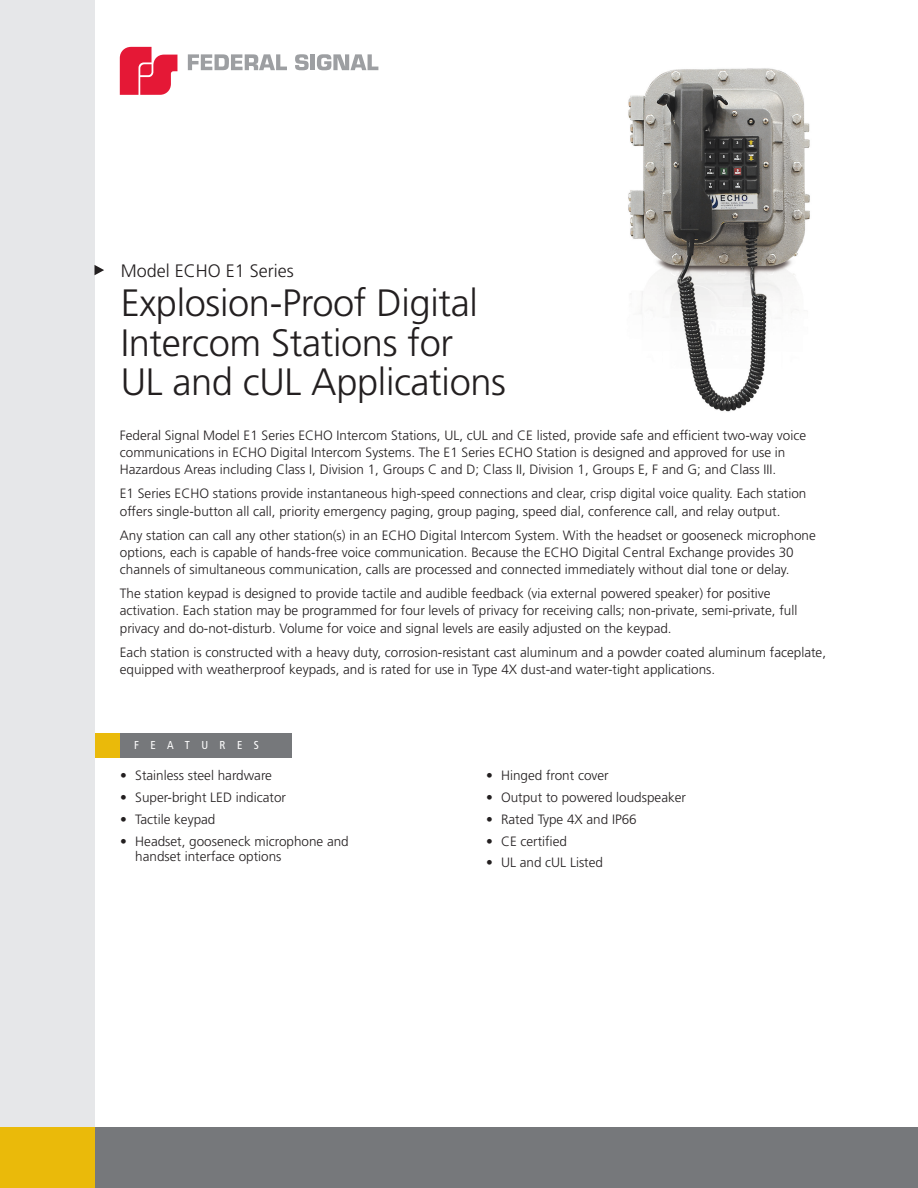
<style>
.page{position:relative;width:918px;height:1188px;background:#fff}
.page>*{position:absolute;margin:0;border:0;box-sizing:border-box;transform-origin:0 0}
.t1{font:300 38.1px/39.5px "Frutiger LT Std";letter-spacing:-.01em;color:#231f20}
.t2{font:300 18px "Frutiger LT Std";color:#231f20}
.t3{font:300 13.5px/17.2px "Frutiger LT Std";color:#231f20}
.t4{font:condensed 11.55px "Frutiger LT Std";letter-spacing:1em;color:#fff}
</style>
<div class="page">
<div style="left:94px;top:1127px;width:824px;height:61px;background:#76787b"></div>
<div style="left:0;top:0;width:94px;height:1188px;background:#e6e7e9"></div>
<div style="left:0;top:1127px;width:94px;height:61px;background:#eaba0a"></div>
<svg style="left:188px;top:54px;width:99px;height:16px"></svg>
<svg style="left:295px;top:54px;width:14px;height:16px"></svg>
<hr style="left:311px;top:54px;width:4px;height:16px;background:#9d9fa2">
<svg style="left:317px;top:54px;width:61px;height:16px"></svg>
<svg style="left:120px;top:47px;width:57px;height:48px"></svg>
<img style="left:628px;top:68px;width:182px;height:344px">
<div style="left:96px;top:733px;width:25px;height:25px;background:#eaba0a"></div>
<div style="left:120px;top:733px;width:172px;height:25px;background:#76787b"></div>
<svg style="left:94px;top:265px;width:10px;height:10px"></svg>
<h2 class="t2" style="left:121px;top:260px;width:175px">Model ECHO E1 Series</h2>
<h1 class="t1" style="left:121px;top:284px;width:387px">Explosion-Proof Digital<br>Intercom Stations for<br>UL and cUL Applications</h1>
<p class="t3" style="left:120px;top:427px;width:688px">Federal Signal Model E1 Series ECHO Intercom Stations, UL, cUL and CE listed, provide safe and efficient two-way voice communications in ECHO Digital Intercom Systems. The E1 Series ECHO Station is designed and approved for use in<br>Hazardous Areas including Class I, Division 1, Groups C and D; Class II, Division 1, Groups E, F and G; and Class III.</p>
<p class="t3" style="left:120px;top:485px;width:688px">E1 Series ECHO stations provide instantaneous high-speed connections and clear, crisp digital voice quality. Each station offers single-button all call, priority emergency paging, group paging, speed dial, conference call, and relay output.</p>
<p class="t3" style="left:120px;top:527px;width:697px">Any station can call any other station(s) in an ECHO Digital Intercom System. With the headset or gooseneck microphone options, each is capable of hands-free voice communication. Because the ECHO Digital Central Exchange provides 30 channels of simultaneous communication, calls are processed and connected immediately without dial tone or delay.</p>
<p class="t3" style="left:120px;top:585px;width:679px">The station keypad is designed to provide tactile and audible feedback (via external powered speaker) for positive activation. Each station may be programmed for four levels of privacy for receiving calls; non-private, semi-private, full privacy and do-not-disturb. Volume for voice and signal levels are easily adjusted on the keypad.</p>
<p class="t3" style="left:120px;top:644px;width:708px">Each station is constructed with a heavy duty, corrosion-resistant cast aluminum and a powder coated aluminum faceplate, equipped with weatherproof keypads, and is rated for use in Type 4X dust-and water-tight applications.</p>
<p class="t4" style="left:134px;top:738px;width:126px">FEATURES</p>
<p class="t3" style="left:120px;top:767px;width:153px">• Stainless steel hardware</p>
<p class="t3" style="left:120px;top:789px;width:167px">• Super-bright LED indicator</p>
<p class="t3" style="left:120px;top:811px;width:97px">• Tactile keypad</p>
<p class="t3" style="left:135px;top:834px;width:215px;line-height:15px;text-indent:-15px">• Headset, gooseneck microphone and handset interface options</p>
<p class="t3" style="left:486px;top:767px;width:124px">• Hinged front cover</p>
<p class="t3" style="left:486px;top:789px;width:202px">• Output to powered loudspeaker</p>
<p class="t3" style="left:486px;top:811px;width:152px">• Rated Type 4X and IP66</p>
<p class="t3" style="left:486px;top:832px;width:82px">• CE certified</p>
<p class="t3" style="left:486px;top:854px;width:119px">• UL and cUL Listed</p>
</div>
